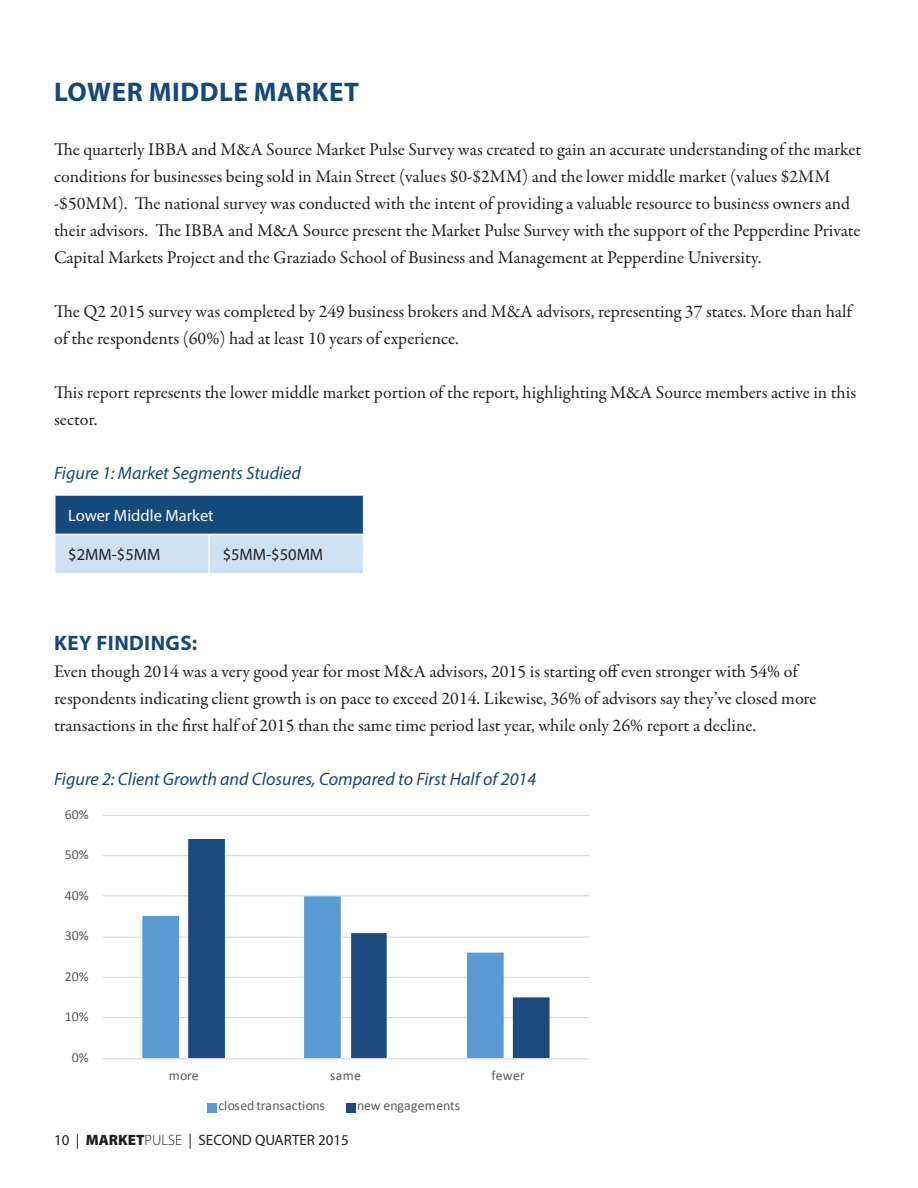
<style>
.page{position:relative;width:918px;height:1188px;background:#fff}
.page>*{position:absolute;margin:0;border:0;box-sizing:border-box;transform-origin:0 0}
.t1{font:700 27px "Myriad Pro";letter-spacing:.02em;color:#14497b}
.t2{font:700 21px "Myriad Pro";letter-spacing:.02em;color:#14497b}
.t3{font:18px/27px "Garamond Premr Pro";color:#231f20}
.t4{font:italic 18px "Myriad Pro";color:#14497b}
.t5{font:16.5px "Myriad Pro";color:#231f20}
.t6{font:16.5px "Myriad Pro";color:#fff}
.t7{font:15px "Myriad Pro";color:#231f20}
.t8{font:13.8px "Calibri";color:#595959}
.s1{font-weight:900}
.s2{font-weight:300}
</style>
<div class="page">
<div style="left:55px;top:495px;width:309px;height:39px;background:#14497b"></div>
<div style="left:56px;top:535px;width:307px;height:38px;background:#cee1f3"></div>
<hr style="left:54px;top:494px;width:155px;height:2px;background:#fff">
<hr style="left:54px;top:496px;width:2px;height:38px;background:#fff">
<hr style="left:209px;top:494px;width:155px;height:2px;background:#fff">
<hr style="left:363px;top:496px;width:1px;height:38px;background:#fff">
<hr style="left:208px;top:535px;width:2px;height:38px;background:#fff">
<hr style="left:103px;top:1017px;width:486px;height:1px;background:#d9d9d9">
<hr style="left:103px;top:977px;width:486px;height:1px;background:#d9d9d9">
<hr style="left:103px;top:937px;width:486px;height:1px;background:#d9d9d9">
<hr style="left:103px;top:895px;width:486px;height:1px;background:#d9d9d9">
<hr style="left:103px;top:855px;width:486px;height:1px;background:#d9d9d9">
<hr style="left:103px;top:815px;width:486px;height:1px;background:#d9d9d9">
<svg style="left:142px;top:896px;width:46px;height:162px;fill:#5b9bd5"></svg>
<svg style="left:188px;top:839px;width:362px;height:219px"></svg>
<hr style="left:103px;top:1058px;width:486px;height:1px;background:#d9d9d9">
<div style="left:208px;top:1103px;width:9px;height:9px;background:#5b9bd5"></div>
<div style="left:347px;top:1103px;width:9px;height:9px;background:#1c4a7c"></div>
<h1 class="t1" style="left:54px;top:75px;width:306px">LOWER MIDDLE MARKET</h1>
<p class="t3" style="left:54px;top:137px;width:809px">The quarterly IBBA and M&amp;A Source Market Pulse Survey was created to gain an accurate understanding of the market conditions for businesses being sold in Main Street (values $0-$2MM) and the lower middle market (values $2MM -$50MM). The national survey was conducted with the intent of providing a valuable resource to business owners and their advisors. The IBBA and M&amp;A Source present the Market Pulse Survey with the support of the Pepperdine Private Capital Markets Project and the Graziado School of Business and Management at Pepperdine University.</p>
<p class="t3" style="left:54px;top:299px;width:799px">The Q2 2015 survey was completed by 249 business brokers and M&amp;A advisors, representing 37 states. More than half of the respondents (60%) had at least 10 years of experience.</p>
<p class="t3" style="left:54px;top:380px;width:804px">This report represents the lower middle market portion of the report, highlighting M&amp;A Source members active in this sector.</p>
<p class="t4" style="left:54px;top:462px;width:248px">Figure 1: Market Segments Studied</p>
<p class="t6" style="left:68px;top:505px;width:147px">Lower Middle Market</p>
<p class="t5" style="left:68px;top:545px;width:94px">$2MM-$5MM</p>
<p class="t5" style="left:223px;top:545px;width:102px">$5MM-$50MM</p>
<p class="t2" style="left:54px;top:629px;width:145px">KEY FINDINGS:</p>
<p class="t3" style="left:54px;top:658px;width:764px">Even though 2014 was a very good year for most M&amp;A advisors, 2015 is starting off even stronger with 54% of respondents indicating client growth is on pace to exceed 2014. Likewise, 36% of advisors say they’ve closed more transactions in the first half of 2015 than the same time period last year, while only 26% report a decline.</p>
<p class="t4" style="left:54px;top:767px;width:484px">Figure 2: Client Growth and Closures, Compared to First Half of 2014</p>
<p class="t8" style="left:65px;top:804px;width:25px">60%</p>
<p class="t8" style="left:65px;top:845px;width:25px">50%</p>
<p class="t8" style="left:65px;top:885px;width:25px">40%</p>
<p class="t8" style="left:65px;top:926px;width:25px">30%</p>
<p class="t8" style="left:65px;top:967px;width:25px">20%</p>
<p class="t8" style="left:65px;top:1007px;width:25px">10%</p>
<p class="t8" style="left:72px;top:1048px;width:18px">0%</p>
<p class="t8" style="left:169px;top:1066px;width:31px">more</p>
<p class="t8" style="left:330px;top:1066px;width:32px">same</p>
<p class="t8" style="left:491px;top:1066px;width:35px">fewer</p>
<p class="t8" style="left:219px;top:1096px;width:108px">closed transactions</p>
<p class="t8" style="left:357px;top:1096px;width:104px">new engagements</p>
<p class="t7" style="left:54px;top:1131px;width:296px">10 | <span class="s1">MARKET</span><span class="s2">PULSE</span> | SECOND QUARTER 2015</p>
</div>
